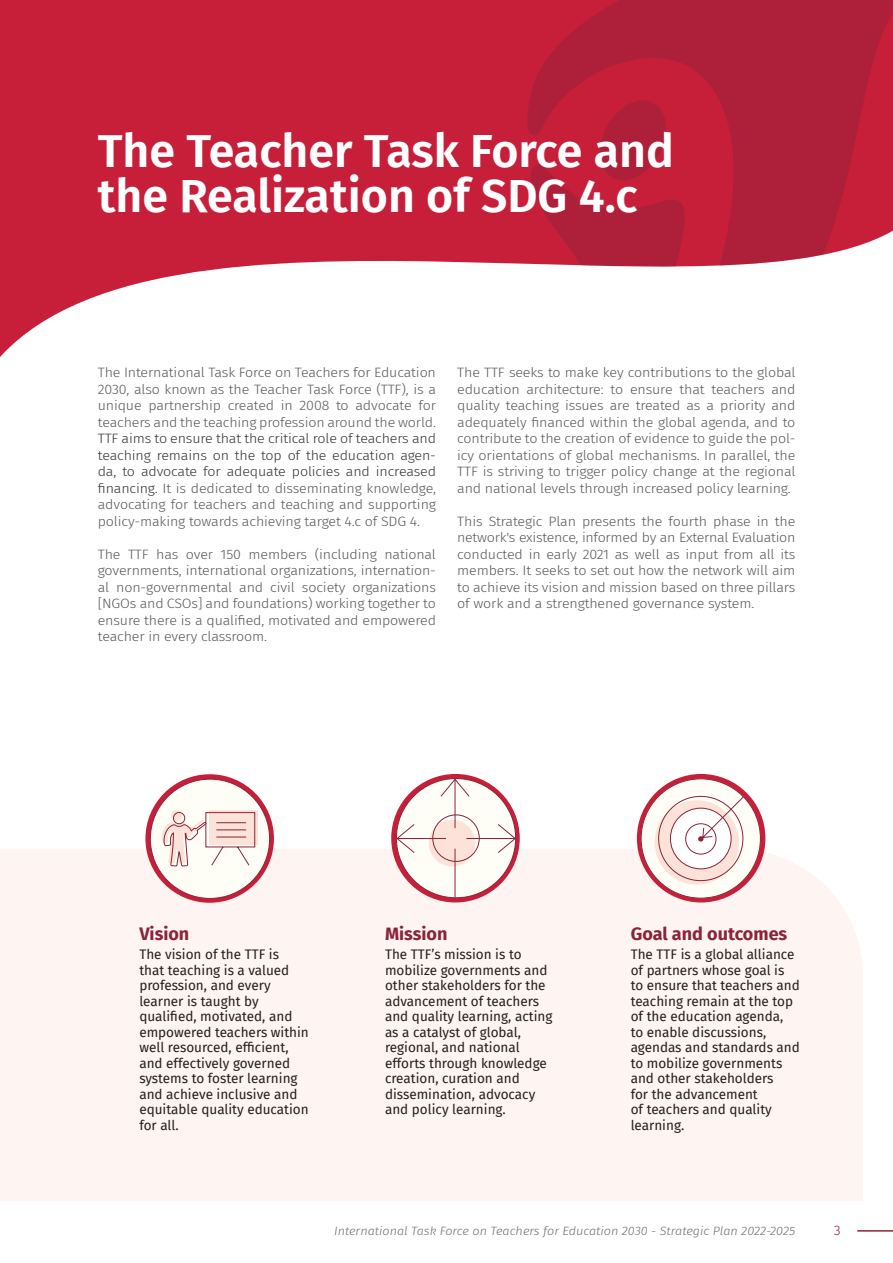
<style>
.page{position:relative;width:893px;height:1263px;background:#fff}
.page>*{position:absolute;margin:0;border:0;box-sizing:border-box;transform-origin:0 0}
.t1{font:600 46.5px/45px "Fira Sans";color:#fff}
.t2{font:700 18px "Fira Sans";color:#892439}
.t3{font:300 13.5px/16.5px "Fira Sans";letter-spacing:-.01em;color:#57585a;text-align:justify;scale:1.06 1}
.t4{font:13.5px/15.5px "Fira Sans";color:#231f20}
.t5{font:300 13.5px/16.5px "Fira Sans";letter-spacing:-.01em;color:#333;text-align:justify;scale:1.06 1}
.t6{font:300 13.5px "Fira Sans";color:#892439;scale:1.06 1}
.t7{font:italic 300 12px "Fira Sans";color:#6c6d70;scale:1.06 1}
.s1{color:#57585a}
</style>
<div class="page">
<svg style="left:1px;top:0;width:525px;height:356px;fill:#c71f3a"></svg>
<svg style="left:526px;top:0;width:367px;height:267px;background:#b8263f"></svg>
<svg style="left:529px;top:95px;width:159px;height:172px;background:#bb213b"></svg>
<svg style="left:0;top:0;width:1px;height:357px"></svg>
<div style="left:0;top:849px;width:863px;height:352px;background:#fef4f1"></div>
<div style="left:391px;top:774px;width:129px;height:128px;border:6px solid #c71f3a;border-radius:50%"></div>
<div style="left:396px;top:778px;width:120px;height:120px;background:#fefdf6;border-radius:50%"></div>
<div style="left:429px;top:820px;width:46px;height:46px;background:#fde2d9;border-radius:50%"></div>
<div style="left:432px;top:814px;width:48px;height:48px;border:1px solid #892439;border-radius:50%"></div>
<svg style="left:396px;top:823px;width:19px;height:31px"></svg>
<svg style="left:498px;top:823px;width:19px;height:31px"></svg>
<svg style="left:440px;top:778px;width:30px;height:20px"></svg>
<hr style="left:397px;top:838px;width:49px;height:1px;background:#892439">
<hr style="left:466px;top:838px;width:49px;height:1px;background:#892439">
<hr style="left:455px;top:849px;width:1px;height:48px;background:#892439">
<hr style="left:455px;top:779px;width:1px;height:49px;background:#892439">
<svg style="left:640px;top:777px;width:122px;height:122px"></svg>
<div style="left:637px;top:774px;width:128px;height:128px;border:6px solid #c71f3a;border-radius:50%"></div>
<div style="left:641px;top:779px;width:119px;height:119px;background:#fefdf6;border-radius:50%"></div>
<div style="left:655px;top:800px;width:84px;height:84px;background:#fde2d9;border-radius:50%"></div>
<div style="left:670px;top:808px;width:61px;height:61px;background:#fff;border-radius:50%"></div>
<div style="left:670px;top:808px;width:62px;height:61px;border:1px solid #892439;border-radius:50%"></div>
<div style="left:685px;top:823px;width:31px;height:31px;border:1px solid #892439;border-radius:50%"></div>
<svg style="left:698px;top:796px;width:46px;height:45px"></svg>
<div style="left:145px;top:774px;width:129px;height:129px;border:6px solid #c71f3a;border-radius:50%"></div>
<div style="left:150px;top:779px;width:120px;height:119px;background:#fefdf6;border-radius:50%"></div>
<div style="left:209px;top:810px;width:49px;height:34px;background:#fde2d9"></div>
<div style="left:171px;top:810px;width:11px;height:11px;background:#fde2d9;border-radius:50%"></div>
<svg style="left:161px;top:811px;width:95px;height:56px"></svg>
<hr style="left:857px;top:1230px;width:36px;height:1px;background:#892439">
<h1 class="t1" style="left:98px;top:125px;width:578px">The Teacher Task Force and the Realization of SDG 4.c</h1>
<p class="t3" style="left:98px;top:364px;width:321px">The International Task Force on Teachers for Education 2030, also known as the Teacher Task Force (TTF), is a unique partnership created in 2008 to advocate for teachers and the teaching profession around the world.</p>
<p class="t5" style="left:98px;top:430px;width:321px">TTF aims to ensure that the critical role of teachers and teaching remains on the top of the education agen&shy;da, to advocate for adequate policies and increased financing. <span class="s1">It is dedicated to disseminating knowledge, advocating for teachers and teaching and supporting policy-making towards achieving target 4.c of SDG 4.</span></p>
<p class="t3" style="left:98px;top:546px;width:321px">The TTF has over 150 members (including national governments, international organizations, internation&shy;al non-governmental and civil society organizations [NGOs and CSOs] and foundations) working together to ensure there is a qualified, motivated and empowered teacher in every classroom.</p>
<p class="t3" style="left:457px;top:364px;width:321px">The TTF seeks to make key contributions to the global education architecture: to ensure that teachers and quality teaching issues are treated as a priority and adequately financed within the global agenda, and to contribute to the creation of evidence to guide the pol&shy;icy orientations of global mechanisms. In parallel, the TTF is striving to trigger policy change at the regional and national levels through increased policy learning.</p>
<p class="t3" style="left:457px;top:513px;width:321px">This Strategic Plan presents the fourth phase in the network's existence, informed by an External Evaluation conducted in early 2021 as well as input from all its members. It seeks to set out how the network will aim to achieve its vision and mission based on three pillars of work and a strengthened governance system.</p>
<h2 class="t2" style="left:139px;top:918px;width:52px">Vision</h2>
<p class="t4" style="left:139px;top:946px;width:171px">The vision of the TTF is<br>that teaching is a valued profession, and every learner is taught by qualified, motivated, and empowered teachers within well resourced, efficient, and effectively governed systems to foster learning and achieve inclusive and equitable quality education for all.</p>
<h2 class="t2" style="left:385px;top:918px;width:64px">Mission</h2>
<p class="t4" style="left:385px;top:946px;width:169px">The TTF’s mission is to mobilize governments and other stakeholders for the advancement of teachers and quality learning, acting as a catalyst of global, regional, and national efforts through knowledge creation, curation and dissemination, advocacy and policy learning.</p>
<h2 class="t2" style="left:631px;top:918px;width:158px">Goal and outcomes</h2>
<p class="t4" style="left:631px;top:946px;width:171px">The TTF is a global alliance of partners whose goal is to ensure that teachers and teaching remain at the top of the education agenda,<br>to enable discussions, agendas and standards and to mobilize governments and other stakeholders<br>for the advancement<br>of teachers and quality learning.</p>
<p class="t7" style="left:334px;top:1223px;width:436px">International Task Force on Teachers for Education 2030 - Strategic Plan 2022-2025</p>
<p class="t6" style="left:834px;top:1221px;width:8px">3</p>
</div>
